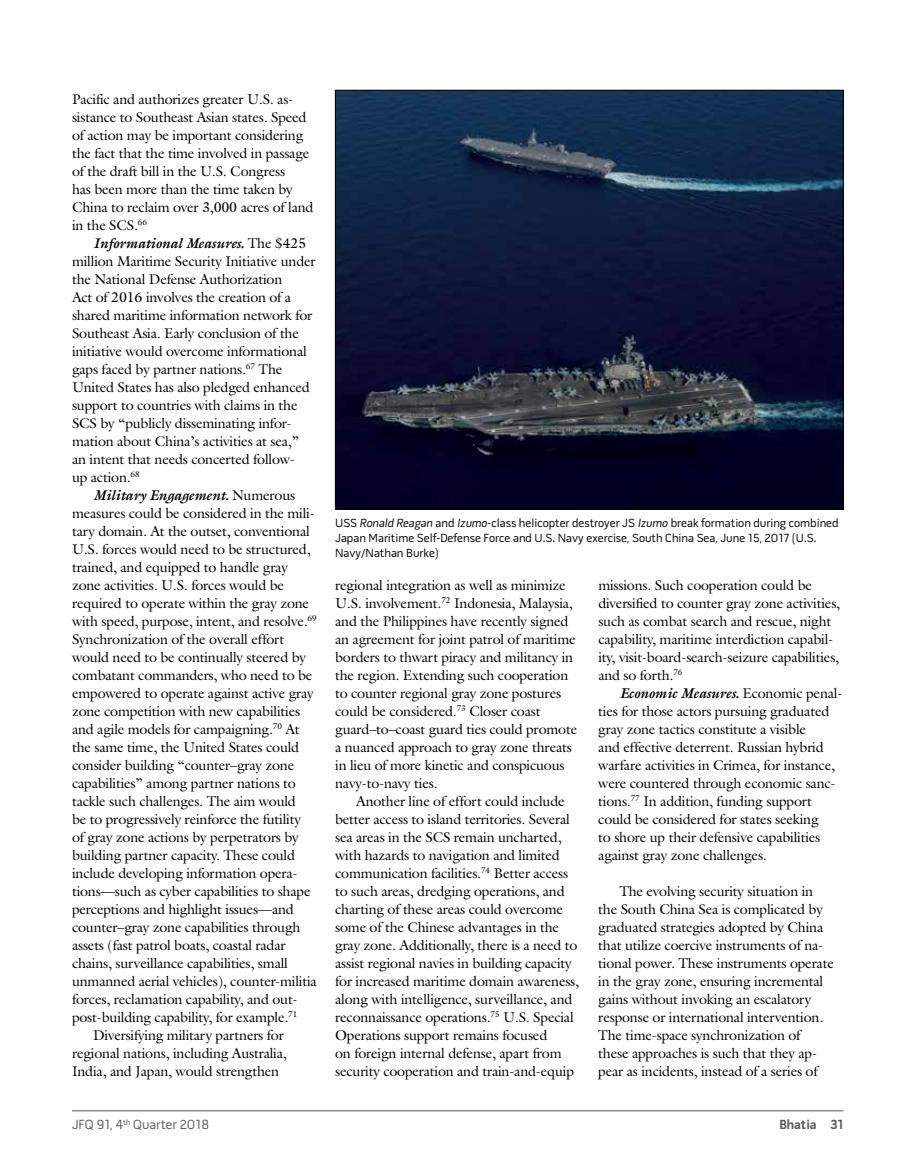
<style>
.page{position:relative;width:905px;height:1175px;background:#fff}
.page>*{position:absolute;margin:0;border:0;box-sizing:border-box;transform-origin:0 0}
.t1{font:14.25px/18px "Galliard Std";letter-spacing:-.015em;color:#000}
.t2{font:italic 700 14.25px "Galliard Std";letter-spacing:-.015em;color:#000}
.t3{font:13.5px "Pill Gothic 600 mg";color:#58595b}
.t4{font:700 13.5px "Pill Gothic 600 mg";color:#58595b}
.t5{font:12px/15px "Pill Gothic 600 mg";color:#000}
.s1{font-weight:700;font-style:italic}
.s2{font-weight:400;font-style:normal}
.s3{font-style:italic}
</style>
<div class="page">
<hr style="left:72px;top:1110px;width:771px;height:1px;background:#58595b">
<img style="left:337px;top:92px;width:504px;height:415px">
<p class="t1" style="left:72px;top:89px;width:243px">Pacific and authorizes greater U.S. as&shy;sistance to Southeast Asian states. Speed of action may be important considering the fact that the time involved in passage of the draft bill in the U.S. Congress<br>has been more than the time taken by China to reclaim over 3,000 acres of land in the SCS.<sup>66</sup></p>
<p class="t1" style="left:72px;top:233px;width:245px;text-indent:21px"><span class="s1">Informational Measures.</span> The $425 million Maritime Security Initiative under the National Defense Authorization<br>Act of 2016 involves the creation of a shared maritime information network for Southeast Asia. Early conclusion of the initiative would overcome informational gaps faced by partner nations.<sup>67</sup> The United States has also pledged enhanced support to countries with claims in the SCS by “publicly disseminating infor&shy;mation about China’s activities at sea,” an intent that needs concerted follow-<br>up action.<sup>68</sup></p>
<p class="t2" style="left:93px;top:486px;width:204px">Military Engagement. <span class="s2">Numerous</span></p>
<p class="t1" style="left:72px;top:503px;width:244px">measures could be considered in the mili-</p>
<p class="t1" style="left:72px;top:521px;width:239px">tary domain. At the outset, conventional</p>
<p class="t1" style="left:72px;top:539px;width:240px">U.S. forces would need to be structured,</p>
<p class="t1" style="left:72px;top:557px;width:217px">trained, and equipped to handle gray</p>
<p class="t1" style="left:72px;top:575px;width:213px">zone activities. U.S. forces would be</p>
<p class="t1" style="left:72px;top:593px;width:238px">required to operate within the gray zone</p>
<p class="t1" style="left:72px;top:611px;width:246px">with speed, purpose, intent, and resolve.<sup>69</sup></p>
<p class="t1" style="left:72px;top:629px;width:214px">Synchronization of the overall effort</p>
<p class="t1" style="left:72px;top:647px;width:235px">would need to be continually steered by</p>
<p class="t1" style="left:72px;top:665px;width:242px">combatant commanders, who need to be</p>
<p class="t1" style="left:72px;top:683px;width:243px">empowered to operate against active gray</p>
<p class="t1" style="left:72px;top:701px;width:230px">zone competition with new capabilities</p>
<p class="t1" style="left:72px;top:719px;width:229px">and agile models for campaigning.<sup>70</sup> At</p>
<p class="t1" style="left:72px;top:737px;width:229px">the same time, the United States could</p>
<p class="t1" style="left:72px;top:755px;width:224px">consider building “counter–gray zone</p>
<p class="t1" style="left:72px;top:773px;width:225px">capabilities” among partner nations to</p>
<p class="t1" style="left:72px;top:791px;width:225px">tackle such challenges. The aim would</p>
<p class="t1" style="left:72px;top:809px;width:230px">be to progressively reinforce the futility</p>
<p class="t1" style="left:72px;top:827px;width:228px">of gray zone actions by perpetrators by</p>
<p class="t1" style="left:72px;top:845px;width:224px">building partner capacity. These could</p>
<p class="t1" style="left:72px;top:863px;width:227px">include developing information opera-</p>
<p class="t1" style="left:72px;top:881px;width:240px">tions—such as cyber capabilities to shape</p>
<p class="t1" style="left:72px;top:899px;width:223px">perceptions and highlight issues—and</p>
<p class="t1" style="left:72px;top:917px;width:230px">counter–gray zone capabilities through</p>
<p class="t1" style="left:72px;top:935px;width:215px">assets (fast patrol boats, coastal radar</p>
<p class="t1" style="left:72px;top:953px;width:217px">chains, surveillance capabilities, small</p>
<p class="t1" style="left:72px;top:971px;width:246px">unmanned aerial vehicles), counter-militia</p>
<p class="t1" style="left:72px;top:989px;width:227px">forces, reclamation capability, and out-</p>
<p class="t1" style="left:72px;top:1007px;width:227px">post-building capability, for example.<sup>71</sup></p>
<p class="t1" style="left:93px;top:1025px;width:192px">Diversifying military partners for</p>
<p class="t1" style="left:72px;top:1043px;width:216px">regional nations, including Australia,</p>
<p class="t1" style="left:72px;top:1061px;width:209px">India, and Japan, would strengthen</p>
<p class="t5" style="left:335px;top:516px;width:505px">USS <span class="s3">Ronald Reagan</span> and <span class="s3">Izumo</span>-class helicopter destroyer JS <span class="s3">Izumo</span> break formation during combined<br>Japan Maritime Self-Defense Force and U.S. Navy exercise, South China Sea, June 15, 2017 (U.S.<br>Navy/Nathan Burke)</p>
<p class="t1" style="left:335px;top:575px;width:243px">regional integration as well as minimize U.S. involvement.<sup>72</sup> Indonesia, Malaysia, and the Philippines have recently signed an agreement for joint patrol of maritime borders to thwart piracy and militancy in the region. Extending such cooperation to counter regional gray zone postures could be considered.<sup>73</sup> Closer coast guard–to–coast guard ties could promote a nuanced approach to gray zone threats in lieu of more kinetic and conspicuous navy-to-navy ties.</p>
<p class="t1" style="left:335px;top:791px;width:245px;text-indent:21px">Another line of effort could include better access to island territories. Several sea areas in the SCS remain uncharted, with hazards to navigation and limited communication facilities.<sup>74</sup> Better access to such areas, dredging operations, and charting of these areas could overcome some of the Chinese advantages in the gray zone. Additionally, there is a need to assist regional navies in building capacity for increased maritime domain awareness, along with intelligence, surveillance, and reconnaissance operations.<sup>75</sup> U.S. Special Operations support remains focused<br>on foreign internal defense, apart from security cooperation and train-and-equip</p>
<p class="t1" style="left:598px;top:575px;width:243px">missions. Such cooperation could be diversified to counter gray zone activities, such as combat search and rescue, night capability, maritime interdiction capabil&shy;ity, visit-board-search-seizure capabilities, and so forth.<sup>76</sup></p>
<p class="t1" style="left:598px;top:683px;width:246px;text-indent:21px"><span class="s1">Economic Measures.</span> Economic penal&shy;ties for those actors pursuing graduated gray zone tactics constitute a visible<br>and effective deterrent. Russian hybrid warfare activities in Crimea, for instance, were countered through economic sanc&shy;tions.<sup>77</sup> In addition, funding support could be considered for states seeking<br>to shore up their defensive capabilities against gray zone challenges.</p>
<p class="t1" style="left:598px;top:881px;width:237px;text-indent:21px">The evolving security situation in the South China Sea is complicated by graduated strategies adopted by China that utilize coercive instruments of na&shy;tional power. These instruments operate in the gray zone, ensuring incremental gains without invoking an escalatory response or international intervention.<br>The time-space synchronization of these approaches is such that they ap&shy;pear as incidents, instead of a series of</p>
<p class="t3" style="left:72px;top:1119px;width:139px">JFQ 91, 4<sup>th</sup> Quarter 2018</p>
<p class="t4" style="left:779px;top:1119px;width:66px">Bhatia 31</p>
</div>
